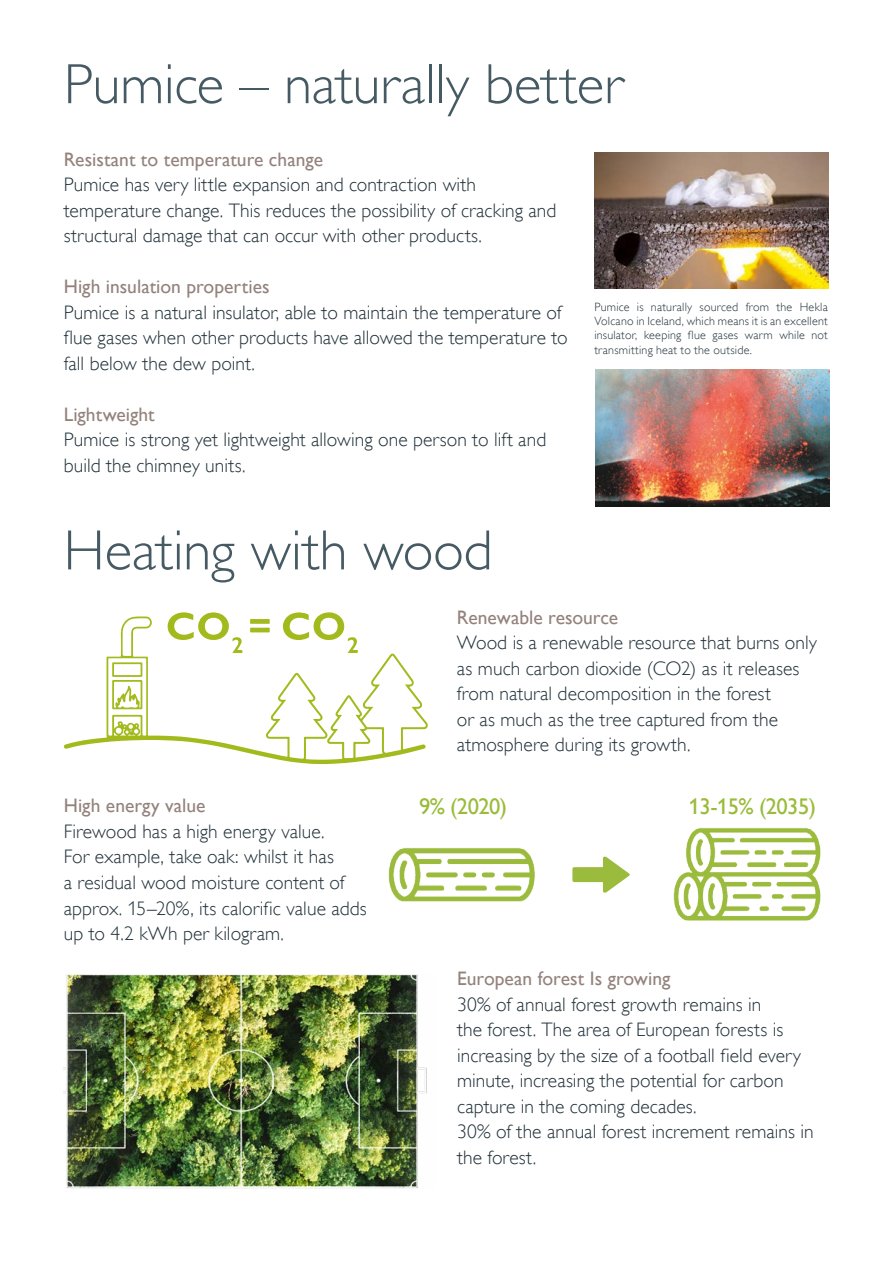
<style>
.page{position:relative;width:893px;height:1263px;background:#fff}
.page>*{position:absolute;margin:0;border:0;box-sizing:border-box;transform-origin:0 0}
.t1{font:300 57px "Gill Alt One";letter-spacing:-.005em;color:#465a64}
.t2{font:22.65px "Gill Alt One";letter-spacing:-.025em;color:#9abb3b}
.t3{font:300 19.5px/25.5px "Gill Alt One";letter-spacing:.005em;color:#213139}
.t4{font:19.5px "Gill Alt One";color:#93827c}
.t5{font:300 12px/14.4px "Gill Alt One";letter-spacing:.02em;color:#213139;text-align:justify}
</style>
<div class="page">
<img style="left:595px;top:370px;width:234px;height:136px">
<img style="left:594px;top:152px;width:234px;height:136px">
<svg style="left:64px;top:616px;width:364px;height:148px"></svg>
<svg style="left:250px;top:619px;width:20px;height:13px"></svg>
<svg style="left:281px;top:612px;width:77px;height:41px"></svg>
<svg style="left:167px;top:612px;width:75px;height:41px"></svg>
<svg style="left:112px;top:662px;width:30px;height:47px"></svg>
<img style="left:673px;top:827px;width:148px;height:94px">
<img style="left:388px;top:848px;width:147px;height:54px">
<svg style="left:572px;top:856px;width:58px;height:37px"></svg>
<img style="left:64px;top:975px;width:363px;height:214px">
<p class="t1" style="left:64px;top:51px;width:561px">Pumice – naturally better</p>
<p class="t4" style="left:64px;top:148px;width:261px">Resistant to temperature change</p>
<p class="t3" style="left:64px;top:172px;width:494px">Pumice has very little expansion and contraction with temperature change. This reduces the possibility of cracking and structural damage that can occur with other products.</p>
<p class="t4" style="left:64px;top:275px;width:207px">High insulation properties</p>
<p class="t3" style="left:64px;top:299px;width:505px">Pumice is a natural insulator, able to maintain the temperature of flue gases when other products have allowed the temperature to fall below the dew point.</p>
<p class="t4" style="left:64px;top:403px;width:92px">Lightweight</p>
<p class="t3" style="left:64px;top:427px;width:484px">Pumice is strong yet lightweight allowing one person to lift and build the chimney units.</p>
<p class="t5" style="left:594px;top:299px;width:235px">Pumice is naturally sourced from the Hekla Volcano in Iceland, which means it is an excellent insulator, keeping flue gases warm while not transmitting heat to the outside.</p>
<p class="t1" style="left:64px;top:517px;width:430px">Heating with wood</p>
<p class="t4" style="left:457px;top:606px;width:163px">Renewable resource</p>
<p class="t3" style="left:457px;top:630px;width:362px">Wood is a renewable resource that burns only as much carbon dioxide (CO2) as it releases from natural decomposition in the forest<br>or as much as the tree captured from the atmosphere during its growth.</p>
<p class="t4" style="left:64px;top:794px;width:143px">High energy value</p>
<p class="t2" style="left:419px;top:793px;width:90px">9% (2020)</p>
<p class="t2" style="left:689px;top:793px;width:129px">13-15% (2035)</p>
<p class="t3" style="left:64px;top:819px;width:304px">Firewood has a high energy value.<br>For example, take oak: whilst it has<br>a residual wood moisture content of approx. 15–20%, its calorific value adds up to 4.2 kWh per kilogram.</p>
<p class="t4" style="left:457px;top:967px;width:215px">European forest Is growing</p>
<p class="t3" style="left:457px;top:991px;width:345px">30% of annual forest growth remains in<br>the forest. The area of European forests is increasing by the size of a football field every minute, increasing the potential for carbon capture in the coming decades.</p>
<p class="t3" style="left:457px;top:1119px;width:358px">30% of the annual forest increment remains in the forest.</p>
</div>
